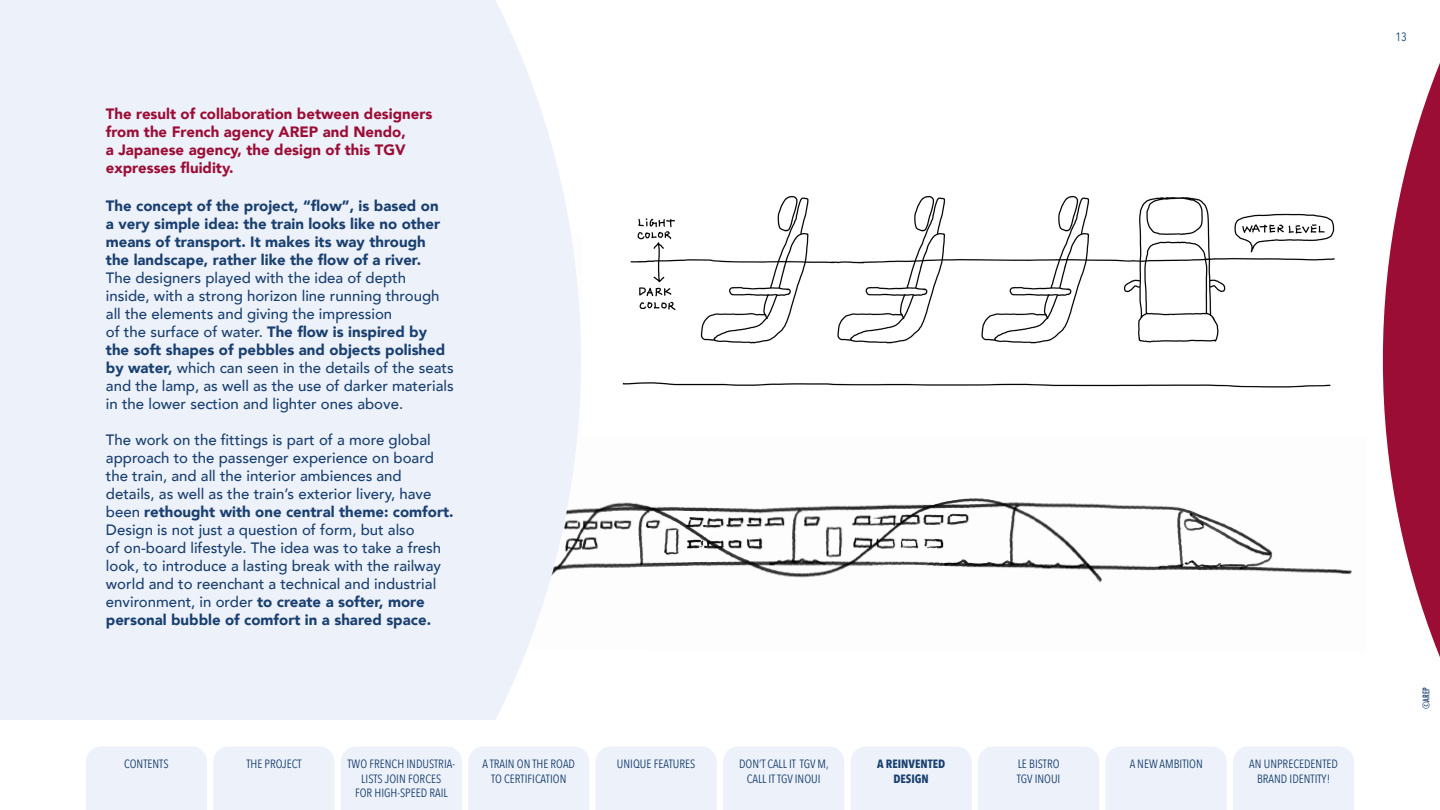
<style>
.page{position:relative;width:1440px;height:810px;background:#fff}
.page>*{position:absolute;margin:0;border:0;box-sizing:border-box;transform-origin:0 0}
.t1{font:500 15px/18px "Avenir";color:#1a4070}
.t2{font:900 15px/18px "Avenir";color:#1a4070}
.t3{font:900 15px/18px "Avenir";color:#9c0d36}
.t4{font:12px/14.4px "Avenir Next Condensed";color:#1a4070;text-align:center}
.t5{font:700 12px/14.4px "Avenir Next Condensed";color:#1a4070;text-align:center}
.t6{font:500 condensed 9px "Futura";color:#1a4070}
.s1{font-weight:900}
</style>
<div class="page">
<img style="left:581px;top:498px;width:771px;height:85px">
<img style="left:622px;top:195px;width:713px;height:193px">
<div style="left:0;top:0;width:581px;height:720px;background:#edf2fa"></div>
<svg style="left:1383px;top:63px;width:57px;height:594px"></svg>
<div style="left:1233px;top:747px;width:121px;height:63px;background:#edf2fa"></div>
<div style="left:851px;top:747px;width:121px;height:63px;background:#edf2fa"></div>
<div style="left:978px;top:747px;width:121px;height:63px;background:#edf2fa"></div>
<div style="left:1106px;top:747px;width:121px;height:63px;background:#edf2fa"></div>
<div style="left:86px;top:747px;width:121px;height:63px;background:#edf2fa"></div>
<div style="left:213px;top:747px;width:121px;height:63px;background:#edf2fa"></div>
<div style="left:596px;top:747px;width:121px;height:63px;background:#edf2fa"></div>
<div style="left:468px;top:747px;width:121px;height:63px;background:#edf2fa"></div>
<div style="left:723px;top:747px;width:121px;height:63px;background:#edf2fa"></div>
<div style="left:341px;top:747px;width:121px;height:63px;background:#edf2fa"></div>
<p class="t3" style="left:106px;top:105px;width:328px">The result of collaboration between designers from the French agency AREP and Nendo,<br>a Japanese agency, the design of this TGV expresses fluidity.</p>
<p class="t2" style="left:106px;top:196px;width:336px">The concept of the project, “flow”, is based on a very simple idea: the train looks like no other means of transport. It makes its way through the landscape, rather like the flow of a river.</p>
<p class="t1" style="left:106px;top:268px;width:349px">The designers played with the idea of depth inside, with a strong horizon line running through all the elements and giving the impression<br>of the surface of water. <span class="s1">The flow is inspired by the soft shapes of pebbles and objects polished by water,</span> which can seen in the details of the seats and the lamp, as well as the use of darker materials in the lower section and lighter ones above.</p>
<p class="t1" style="left:106px;top:430px;width:349px">The work on the fittings is part of a more global approach to the passenger experience on board the train, and all the interior ambiences and details, as well as the train’s exterior livery, have been <span class="s1">rethought with one central theme: comfort.<br></span>Design is not just a question of form, but also<br>of on-board lifestyle. The idea was to take a fresh look, to introduce a lasting break with the railway world and to reenchant a technical and industrial environment, in order <span class="s1">to create a softer, more personal bubble of comfort in a shared space.</span></p>
<p class="t4" style="left:124px;top:756px;width:46px">CONTENTS</p>
<p class="t4" style="left:246px;top:756px;width:57px">THE PROJECT</p>
<p class="t4" style="left:482px;top:756px;width:94px">A TRAIN ON THE ROAD</p>
<p class="t4" style="left:617px;top:756px;width:80px">UNIQUE FEATURES</p>
<p class="t4" style="left:491px;top:771px;width:77px">TO CERTIFICATION</p>
<p class="t4" style="left:348px;top:756px;width:109px">TWO FRENCH INDUSTRIA-<br>LISTS JOIN FORCES<br>FOR HIGH-SPEED RAIL</p>
<p class="t5" style="left:877px;top:757px;width:69px">A REINVENTED<br>DESIGN</p>
<p class="t4" style="left:1017px;top:756px;width:45px;text-align:left">LE BISTRO<br>TGV INOUI</p>
<p class="t4" style="left:1130px;top:756px;width:75px">A NEW AMBITION</p>
<p class="t4" style="left:1249px;top:756px;width:90px">AN UNPRECEDENTED<br>BRAND IDENTITY!</p>
<p class="t4" style="left:739px;top:756px;width:91px">DON’T CALL IT TGV M,<br>CALL IT TGV INOUI</p>
<p class="t4" style="left:1395px;top:29px;width:13px">13</p>
<p class="t6" style="left:1420px;top:709px;width:23px;rotate:-90deg">©AREP</p>
</div>
